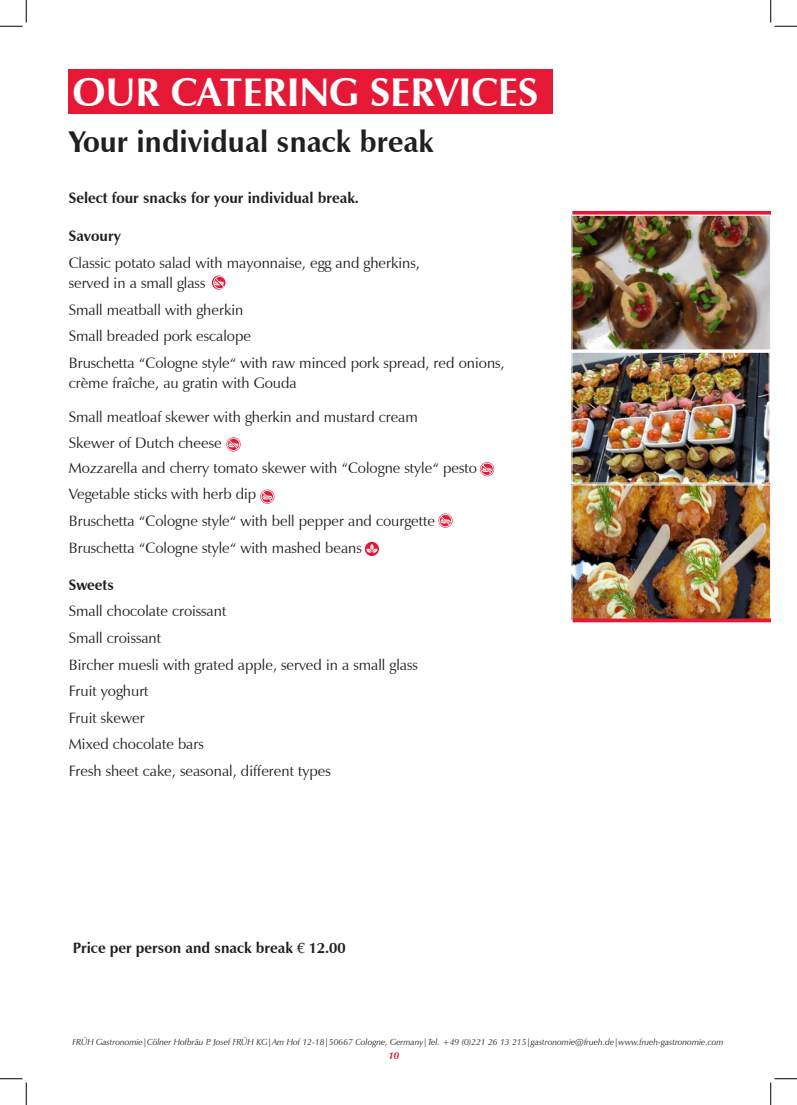
<style>
.page{position:relative;width:797px;height:1105px;background:#fff}
.page>*{position:absolute;margin:0;border:0;box-sizing:border-box;transform-origin:0 0}
.t1{font:700 40px "Zapf Humanist 601 BT";color:#fff}
.t2{font:700 30px "Zapf Humanist 601 BT";color:#231f20}
.t3{font:15px/26.6px "Zapf Humanist 601 BT";color:#231f20}
.t4{font:700 15px "Zapf Humanist 601 BT";color:#231f20}
.t5{font:italic 700 10px "Zapf Humanist 601 BT";color:#e51836}
.t6{font:italic 8.75px "Zapf Humanist 601 BT";color:#231f20}
.s1{font-family:"Palatino";font-weight:400}
</style>
<div class="page">
<div style="left:69px;top:69px;width:484px;height:44px;background:#e51836"></div>
<svg style="left:572px;top:211px;width:198px;height:4px"></svg>
<svg style="left:480px;top:462px;width:14px;height:14px"></svg>
<svg style="left:480px;top:463px;width:13px;height:13px"></svg>
<svg style="left:227px;top:438px;width:13px;height:13px"></svg>
<svg style="left:212px;top:275px;width:14px;height:15px"></svg>
<svg style="left:213px;top:276px;width:13px;height:13px"></svg>
<svg style="left:438px;top:513px;width:14px;height:15px"></svg>
<svg style="left:439px;top:514px;width:13px;height:13px"></svg>
<img style="left:573px;top:217px;width:195px;height:131px">
<div style="left:571px;top:215px;width:199px;height:135px;border:1px solid #fff"></div>
<img style="left:573px;top:354px;width:194px;height:127px">
<div style="left:571px;top:352px;width:198px;height:131px;border:1px solid #fff"></div>
<img style="left:573px;top:487px;width:195px;height:131px">
<hr style="left:572px;top:619px;width:198px;height:3px;background:#e51836">
<svg style="left:260px;top:490px;width:14px;height:14px"></svg>
<svg style="left:261px;top:490px;width:13px;height:13px"></svg>
<div style="left:365px;top:542px;width:14px;height:14px;background:#e51836;border-radius:50%"></div>
<svg style="left:366px;top:544px;width:11px;height:9px"></svg>
<svg style="left:0;top:0;width:27px;height:27px"></svg>
<svg style="left:0;top:1078px;width:27px;height:27px"></svg>
<svg style="left:770px;top:0;width:27px;height:27px"></svg>
<svg style="left:770px;top:1078px;width:27px;height:27px"></svg>
<h1 class="t1" style="left:72px;top:76px;width:467px">OUR CATERING SERVICES</h1>
<h2 class="t2" style="left:69px;top:130px;width:366px">Your individual snack break</h2>
<p class="t4" style="left:69px;top:192px;width:292px">Select four snacks for your individual break.</p>
<p class="t4" style="left:69px;top:230px;width:54px">Savoury</p>
<p class="t3" style="left:69px;top:254px;width:352px;line-height:20px">Classic potato salad with mayonnaise, egg and gherkins, served in a small glass</p>
<p class="t3" style="left:69px;top:298px;width:437px">Small meatball with gherkin<br>Small breaded pork escalope<br>Bruschetta “Cologne style“ with raw minced pork spread, red onions,</p>
<p class="t3" style="left:69px;top:371px;width:229px">crème fraîche, au gratin with Gouda</p>
<p class="t3" style="left:69px;top:405px;width:350px">Small meatloaf skewer with gherkin and mustard cream<br>Skewer of Dutch cheese</p>
<p class="t3" style="left:69px;top:456px;width:409px">Mozzarella and cherry tomato skewer with “Cologne style“ pesto Vegetable sticks with herb dip<br>Bruschetta “Cologne style“ with bell pepper and courgette Bruschetta “Cologne style“ with mashed beans</p>
<p class="t4" style="left:69px;top:578px;width:47px">Sweets</p>
<p class="t3" style="left:69px;top:599px;width:350px">Small chocolate croissant<br>Small croissant<br>Bircher muesli with grated apple, served in a small glass<br>Fruit yoghurt<br>Fruit skewer<br>Mixed chocolate bars<br>Fresh sheet cake, seasonal, different types</p>
<p class="t4" style="left:73px;top:941px;width:274px">Price per person and snack break <span class="s1">€</span> 12.00</p>
<p class="t6" style="left:72px;top:1038px;width:652px">FRÜH Gastronomie|Cölner Hofbräu P. Josef FRÜH KG|Am Hof 12-18|50667 Cologne, Germany|Tel. +49 (0)221 26 13 215|gastronomie@frueh.de|www.frueh-gastronomie.com</p>
<p class="t5" style="left:388px;top:1049px;width:12px">10</p>
</div>
